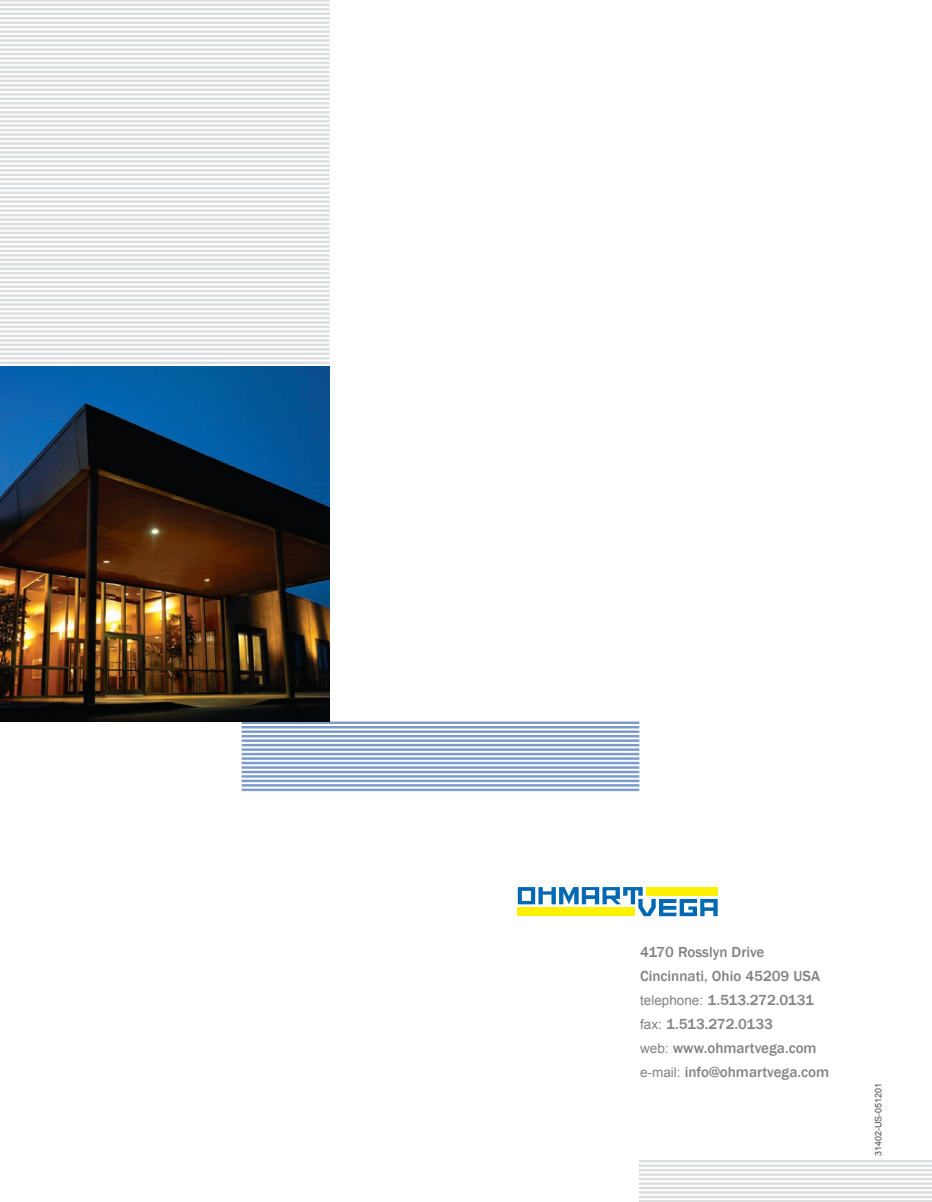
<style>
.page{position:relative;width:932px;height:1202px;background:#fff}
.page>*{position:absolute;margin:0;border:0;box-sizing:border-box;transform-origin:0 0}
.Bullet_List{font:500 15px "Franklin Gothic";color:#808285}
.Bullet_List-2{font:500 15px "Franklin Gothic";letter-spacing:-.025em;color:#808285}
.Bullet_List-3{font:9px "Arial";color:#4b4c4d}
.s1{font-family:"Arial";font-weight:400;font-size:13.5px}
</style>
<div class="page">
<hr style="left:0;top:0;width:329px;height:2px;background:#dcdddf">
<hr style="left:0;top:4px;width:329px;height:2px;background:#dcdddf">
<hr style="left:0;top:8px;width:329px;height:2px;background:#dcdddf">
<hr style="left:0;top:13px;width:329px;height:2px;background:#dcdddf">
<hr style="left:0;top:17px;width:329px;height:2px;background:#dcdddf">
<hr style="left:0;top:21px;width:329px;height:3px;background:#dcdddf">
<hr style="left:0;top:26px;width:329px;height:2px;background:#dcdddf">
<hr style="left:0;top:30px;width:329px;height:3px;background:#dcdddf">
<hr style="left:0;top:35px;width:329px;height:2px;background:#dcdddf">
<hr style="left:0;top:39px;width:329px;height:3px;background:#dcdddf">
<hr style="left:0;top:44px;width:329px;height:2px;background:#dcdddf">
<hr style="left:0;top:48px;width:329px;height:3px;background:#dcdddf">
<hr style="left:0;top:53px;width:329px;height:2px;background:#dcdddf">
<hr style="left:0;top:57px;width:329px;height:3px;background:#dcdddf">
<hr style="left:0;top:62px;width:329px;height:2px;background:#dcdddf">
<hr style="left:0;top:66px;width:329px;height:3px;background:#dcdddf">
<hr style="left:0;top:71px;width:329px;height:2px;background:#dcdddf">
<hr style="left:0;top:75px;width:329px;height:3px;background:#dcdddf">
<hr style="left:0;top:80px;width:329px;height:2px;background:#dcdddf">
<hr style="left:0;top:84px;width:329px;height:3px;background:#dcdddf">
<hr style="left:0;top:89px;width:329px;height:2px;background:#dcdddf">
<hr style="left:0;top:93px;width:329px;height:2px;background:#dcdddf">
<hr style="left:0;top:98px;width:329px;height:2px;background:#dcdddf">
<hr style="left:0;top:102px;width:329px;height:2px;background:#dcdddf">
<hr style="left:0;top:106px;width:329px;height:3px;background:#dcdddf">
<hr style="left:0;top:111px;width:329px;height:2px;background:#dcdddf">
<hr style="left:0;top:115px;width:329px;height:3px;background:#dcdddf">
<hr style="left:0;top:120px;width:329px;height:2px;background:#dcdddf">
<hr style="left:0;top:124px;width:329px;height:3px;background:#dcdddf">
<hr style="left:0;top:129px;width:329px;height:2px;background:#dcdddf">
<hr style="left:0;top:133px;width:329px;height:3px;background:#dcdddf">
<hr style="left:0;top:138px;width:329px;height:2px;background:#dcdddf">
<hr style="left:0;top:142px;width:329px;height:3px;background:#dcdddf">
<hr style="left:0;top:147px;width:329px;height:2px;background:#dcdddf">
<hr style="left:0;top:151px;width:329px;height:3px;background:#dcdddf">
<hr style="left:0;top:156px;width:329px;height:2px;background:#dcdddf">
<hr style="left:0;top:160px;width:329px;height:3px;background:#dcdddf">
<hr style="left:0;top:165px;width:329px;height:2px;background:#dcdddf">
<hr style="left:0;top:169px;width:329px;height:2px;background:#dcdddf">
<hr style="left:0;top:174px;width:329px;height:2px;background:#dcdddf">
<hr style="left:0;top:178px;width:329px;height:2px;background:#dcdddf">
<hr style="left:0;top:182px;width:329px;height:3px;background:#dcdddf">
<hr style="left:0;top:187px;width:329px;height:2px;background:#dcdddf">
<hr style="left:0;top:191px;width:329px;height:3px;background:#dcdddf">
<hr style="left:0;top:196px;width:329px;height:2px;background:#dcdddf">
<hr style="left:0;top:200px;width:329px;height:3px;background:#dcdddf">
<hr style="left:0;top:205px;width:329px;height:2px;background:#dcdddf">
<hr style="left:0;top:209px;width:329px;height:3px;background:#dcdddf">
<hr style="left:0;top:214px;width:329px;height:2px;background:#dcdddf">
<hr style="left:0;top:218px;width:329px;height:3px;background:#dcdddf">
<hr style="left:0;top:223px;width:329px;height:2px;background:#dcdddf">
<hr style="left:0;top:227px;width:329px;height:3px;background:#dcdddf">
<hr style="left:0;top:232px;width:329px;height:2px;background:#dcdddf">
<hr style="left:0;top:236px;width:329px;height:3px;background:#dcdddf">
<hr style="left:0;top:241px;width:329px;height:2px;background:#dcdddf">
<hr style="left:0;top:245px;width:329px;height:3px;background:#dcdddf">
<hr style="left:0;top:250px;width:329px;height:2px;background:#dcdddf">
<hr style="left:0;top:254px;width:329px;height:2px;background:#dcdddf">
<hr style="left:0;top:259px;width:329px;height:2px;background:#dcdddf">
<hr style="left:0;top:263px;width:329px;height:2px;background:#dcdddf">
<hr style="left:0;top:267px;width:329px;height:3px;background:#dcdddf">
<hr style="left:0;top:272px;width:329px;height:2px;background:#dcdddf">
<hr style="left:0;top:276px;width:329px;height:3px;background:#dcdddf">
<hr style="left:0;top:281px;width:329px;height:2px;background:#dcdddf">
<hr style="left:0;top:285px;width:329px;height:3px;background:#dcdddf">
<hr style="left:0;top:290px;width:329px;height:2px;background:#dcdddf">
<hr style="left:0;top:294px;width:329px;height:3px;background:#dcdddf">
<hr style="left:0;top:299px;width:329px;height:2px;background:#dcdddf">
<hr style="left:0;top:303px;width:329px;height:3px;background:#dcdddf">
<hr style="left:0;top:308px;width:329px;height:2px;background:#dcdddf">
<hr style="left:0;top:312px;width:329px;height:3px;background:#dcdddf">
<hr style="left:0;top:317px;width:329px;height:2px;background:#dcdddf">
<hr style="left:0;top:321px;width:329px;height:3px;background:#dcdddf">
<hr style="left:0;top:326px;width:329px;height:2px;background:#dcdddf">
<hr style="left:0;top:330px;width:329px;height:2px;background:#dcdddf">
<hr style="left:0;top:335px;width:329px;height:2px;background:#dcdddf">
<hr style="left:0;top:339px;width:329px;height:2px;background:#dcdddf">
<hr style="left:0;top:343px;width:329px;height:3px;background:#dcdddf">
<hr style="left:0;top:348px;width:329px;height:2px;background:#dcdddf">
<hr style="left:0;top:352px;width:329px;height:3px;background:#dcdddf">
<hr style="left:0;top:357px;width:329px;height:2px;background:#dcdddf">
<hr style="left:0;top:361px;width:329px;height:3px;background:#dcdddf">
<hr style="left:242px;top:721px;width:397px;height:3px;background:#7b9acc">
<hr style="left:242px;top:726px;width:397px;height:2px;background:#7b9acc">
<hr style="left:242px;top:730px;width:397px;height:3px;background:#7b9acc">
<hr style="left:242px;top:735px;width:397px;height:2px;background:#7b9acc">
<hr style="left:242px;top:739px;width:397px;height:3px;background:#7b9acc">
<hr style="left:242px;top:744px;width:397px;height:2px;background:#7b9acc">
<hr style="left:242px;top:748px;width:397px;height:3px;background:#7b9acc">
<hr style="left:242px;top:753px;width:397px;height:2px;background:#7b9acc">
<hr style="left:242px;top:757px;width:397px;height:2px;background:#7b9acc">
<hr style="left:242px;top:762px;width:397px;height:2px;background:#7b9acc">
<hr style="left:242px;top:766px;width:397px;height:2px;background:#7b9acc">
<hr style="left:242px;top:770px;width:397px;height:3px;background:#7b9acc">
<hr style="left:242px;top:775px;width:397px;height:2px;background:#7b9acc">
<hr style="left:242px;top:779px;width:397px;height:3px;background:#7b9acc">
<hr style="left:242px;top:784px;width:397px;height:2px;background:#7b9acc">
<hr style="left:242px;top:788px;width:397px;height:3px;background:#7b9acc">
<svg style="left:518px;top:887px;width:199px;height:29px"></svg>
<img style="left:0;top:366px;width:330px;height:355px">
<hr style="left:639px;top:1160px;width:293px;height:2px;background:#dcdddf">
<hr style="left:639px;top:1164px;width:293px;height:2px;background:#dcdddf">
<hr style="left:639px;top:1168px;width:293px;height:3px;background:#dcdddf">
<hr style="left:639px;top:1173px;width:293px;height:2px;background:#dcdddf">
<hr style="left:639px;top:1177px;width:293px;height:3px;background:#dcdddf">
<hr style="left:639px;top:1182px;width:293px;height:2px;background:#dcdddf">
<hr style="left:639px;top:1186px;width:293px;height:3px;background:#dcdddf">
<hr style="left:639px;top:1191px;width:293px;height:2px;background:#dcdddf">
<hr style="left:639px;top:1195px;width:293px;height:3px;background:#dcdddf">
<hr style="left:639px;top:1200px;width:293px;height:2px;background:#dcdddf">
<p class="Bullet_List" style="left:640px;top:942px;width:126px">4170 Rosslyn Drive</p>
<p class="Bullet_List" style="left:640px;top:966px;width:181px">Cincinnati, Ohio 45209 USA</p>
<p class="Bullet_List-2" style="left:640px;top:990px;width:175px"><span class="s1">telephone:</span> 1.513.272.0131</p>
<p class="Bullet_List" style="left:640px;top:1014px;width:134px"><span class="s1">fax:</span> 1.513.272.0133</p>
<p class="Bullet_List" style="left:640px;top:1038px;width:178px"><span class="s1">web:</span> www.ohmartvega.com</p>
<p class="Bullet_List" style="left:640px;top:1062px;width:190px"><span class="s1">e-mail:</span> info@ohmartvega.com</p>
<p class="Bullet_List-3" style="left:872px;top:1156px;width:75px;rotate:-90deg">31402-US-051201</p>
</div>
